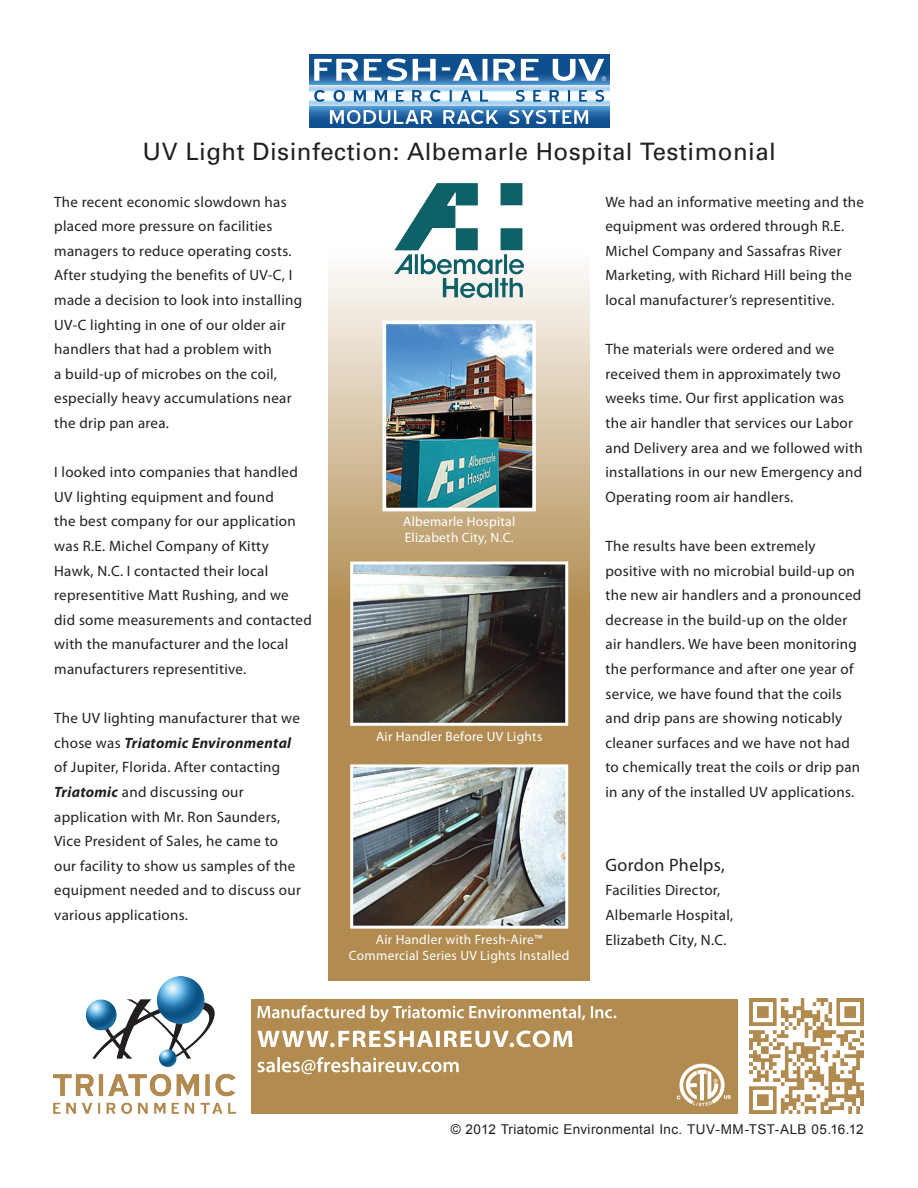
<style>
.page{position:relative;width:918px;height:1188px;background:#fff}
.page>*{position:absolute;margin:0;border:0;box-sizing:border-box;transform-origin:0 0}
.t1{font:24px "Univers";letter-spacing:.02em;color:#231f20}
.t2{font:18px "Myriad Pro";letter-spacing:.02em;color:#231f20}
.t3{font:15px/24.6px "Myriad Pro";letter-spacing:.02em;color:#231f20}
.t4{font:13.5px/16.2px "Myriad Pro";letter-spacing:.02em;color:#fff}
.t5{font:13.5px "Arial";letter-spacing:.03em;color:#231f20}
.s1{font-weight:700;font-style:italic}
</style>
<div class="page">
<svg style="left:309px;top:84px;width:300px;height:23px;background:#a9cdeb"></svg>
<svg style="left:309px;top:55px;width:300px;height:29px;background:#2567a3"></svg>
<div style="left:309px;top:107px;width:300px;height:20px;background:linear-gradient(to bottom,#4085c2,#064685)"></div>
<svg style="left:314px;top:59px;width:292px;height:22px"></svg>
<svg style="left:314px;top:90px;width:290px;height:12px"></svg>
<svg style="left:330px;top:110px;width:102px;height:14px"></svg>
<svg style="left:443px;top:110px;width:55px;height:14px"></svg>
<svg style="left:509px;top:110px;width:79px;height:14px"></svg>
<svg style="left:328px;top:271px;width:262px;height:710px;background:#c6ab80"></svg>
<img style="left:388px;top:326px;width:143px;height:180px">
<div style="left:383px;top:321px;width:153px;height:190px;border:4px solid #fff"></div>
<img style="left:354px;top:566px;width:210px;height:156px">
<div style="left:350px;top:562px;width:218px;height:164px;border:3px solid #fff"></div>
<img style="left:354px;top:768px;width:210px;height:157px">
<div style="left:350px;top:764px;width:218px;height:165px;border:3px solid #fff"></div>
<img style="left:395px;top:184px;width:129px;height:113px">
<img style="left:750px;top:999px;width:114px;height:114px">
<img style="left:54px;top:976px;width:182px;height:137px">
<div style="left:251px;top:999px;width:487px;height:114px;background:#b18b4f"></div>
<svg style="left:257px;top:1005px;width:359px;height:17px"></svg>
<svg style="left:257px;top:1031px;width:315px;height:16px"></svg>
<svg style="left:257px;top:1057px;width:202px;height:17px"></svg>
<img style="left:676px;top:1063px;width:55px;height:44px">
<h1 class="t1" style="left:143px;top:138px;width:635px">UV Light Disinfection: Albemarle Hospital Testimonial</h1>
<p class="t3" style="left:54px;top:189px;width:249px">The recent economic slowdown has placed more pressure on facilities managers to reduce operating costs.<br>After studying the benefits of UV-C, I made a decision to look into installing UV-C lighting in one of our older air handlers that had a problem with<br>a build-up of microbes on the coil, especially heavy accumulations near the drip pan area.</p>
<p class="t3" style="left:54px;top:460px;width:259px">I looked into companies that handled UV lighting equipment and found<br>the best company for our application was R.E. Michel Company of Kitty Hawk, N.C. I contacted their local representitive Matt Rushing, and we did some measurements and contacted with the manufacturer and the local manufacturers representitive.</p>
<p class="t3" style="left:54px;top:706px;width:248px">The UV lighting manufacturer that we chose was <span class="s1">Triatomic Environmental </span>of Jupiter, Florida. After contacting <span class="s1">Triatomic</span> and discussing our application with Mr. Ron Saunders, Vice President of Sales, he came to our facility to show us samples of the equipment needed and to discuss our various applications.</p>
<p class="t3" style="left:605px;top:189px;width:260px">We had an informative meeting and the equipment was ordered through R.E.<br>Michel Company and Sassafras River Marketing, with Richard Hill being the local manufacturer’s representitive.</p>
<p class="t3" style="left:605px;top:337px;width:259px">The materials were ordered and we received them in approximately two weeks time. Our first application was the air handler that services our Labor and Delivery area and we followed with installations in our new Emergency and Operating room air handlers.</p>
<p class="t3" style="left:605px;top:533px;width:257px">The results have been extremely positive with no microbial build-up on the new air handlers and a pronounced decrease in the build-up on the older air handlers. We have been monitoring the performance and after one year of service, we have found that the coils and drip pans are showing noticably cleaner surfaces and we have not had to chemically treat the coils or drip pan in any of the installed UV applications.</p>
<p class="t4" style="left:403px;top:513px;width:114px">Albemarle Hospital<br>Elizabeth City, N.C.</p>
<p class="t4" style="left:376px;top:729px;width:168px">Air Handler Before UV Lights</p>
<p class="t2" style="left:605px;top:854px;width:121px">Gordon Phelps,</p>
<p class="t3" style="left:605px;top:878px;width:129px">Facilities Director,<br>Albemarle Hospital,<br>Elizabeth City, N.C.</p>
<p class="t4" style="left:349px;top:931px;width:222px;text-align:center">Air Handler with Fresh-Aire™<br>Commercial Series UV Lights Installed</p>
<p class="t5" style="left:451px;top:1120px;width:414px">© 2012 Triatomic Environmental Inc. TUV-MM-TST-ALB 05.16.12</p>
</div>
